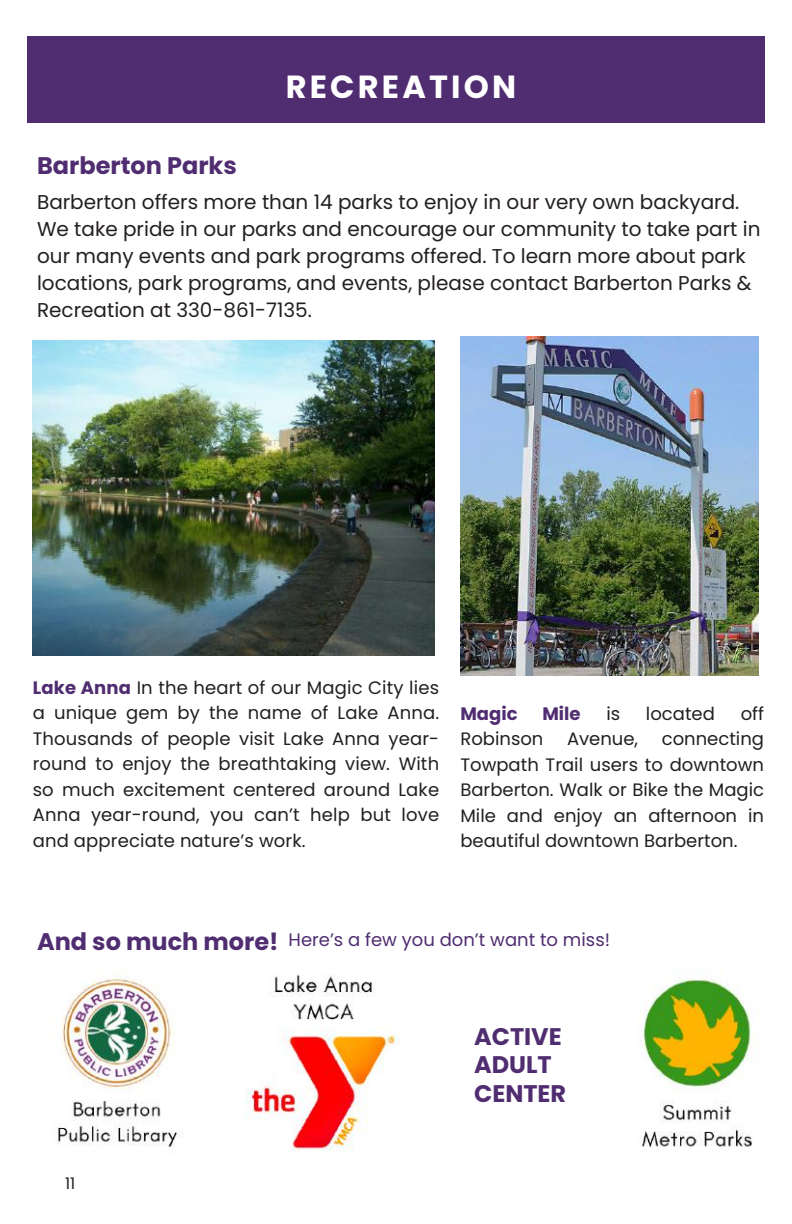
<style>
.page{position:relative;width:792px;height:1224px;background:#fff}
.page>*{position:absolute;margin:0;border:0;box-sizing:border-box;transform-origin:0 0}
.t1{font:700 32px "Poppins";letter-spacing:.1em;color:#fff}
.t2{font:700 24px/28.4px "Poppins";color:#502d71}
.t3{font:20px/27px "Poppins";color:#231f20}
.t4{font:18px/25.6px "Poppins";color:#231f20;text-align:justify}
.t5{font:18px "Poppins";color:#502d71}
.t6{font:700 18px "Poppins";color:#502d71}
.t7{font:16px "Poppins";color:#231f20}
.s1{font-weight:700;color:#502d71}
</style>
<div class="page">
<div style="left:27px;top:36px;width:738px;height:86px;background:#502d71"></div>
<img style="left:33px;top:340px;width:402px;height:315px">
<img style="left:460px;top:337px;width:299px;height:339px">
<img style="left:639px;top:979px;width:117px;height:168px">
<img style="left:245px;top:974px;width:154px;height:177px">
<img style="left:58px;top:969px;width:125px;height:179px">
<h2 class="t2" style="left:37px;top:151px;width:201px">Barberton Parks</h2>
<h1 class="t1" style="left:286px;top:64px;width:232px">RECREATION</h1>
<p class="t3" style="left:37px;top:188px;width:725px">Barberton offers more than 14 parks to enjoy in our very own backyard.<br>We take pride in our parks and encourage our community to take part in our many events and park programs offered. To learn more about park locations, park programs, and events, please contact Barberton Parks &amp; Recreation at 330-861-7135.</p>
<p class="t4" style="left:33px;top:675px;width:408px"><span class="s1">Lake Anna</span> In the heart of our Magic City lies a unique gem by the name of Lake Anna.<br>Thousands of people visit Lake Anna year&shy;round to enjoy the breathtaking view. With so much excitement centered around Lake Anna year-round, you can’t help but love and appreciate nature’s work.</p>
<p class="t6" style="left:460px;top:701px;width:59px">Magic</p>
<p class="t6" style="left:542px;top:701px;width:40px">Mile</p>
<p class="t4" style="left:606px;top:701px;width:15px">is</p>
<p class="t4" style="left:646px;top:701px;width:70px">located</p>
<p class="t4" style="left:741px;top:701px;width:25px">off</p>
<p class="t4" style="left:460px;top:726px;width:85px">Robinson</p>
<p class="t4" style="left:567px;top:726px;width:73px">Avenue,</p>
<p class="t4" style="left:460px;top:726px;width:305px;text-indent:201px">connecting Towpath Trail users to downtown Barberton. Walk or Bike the Magic Mile and enjoy an afternoon in beautiful downtown Barberton.</p>
<h2 class="t2" style="left:37px;top:927px;width:243px">And so much more!</h2>
<p class="t5" style="left:289px;top:927px;width:323px">Here’s a few you don’t want to miss!</p>
<p class="t7" style="left:65px;top:1173px;width:12px">11</p>
<h2 class="t2" style="left:474px;top:1022px;width:94px">ACTIVE<br>ADULT<br>CENTER</h2>
</div>
